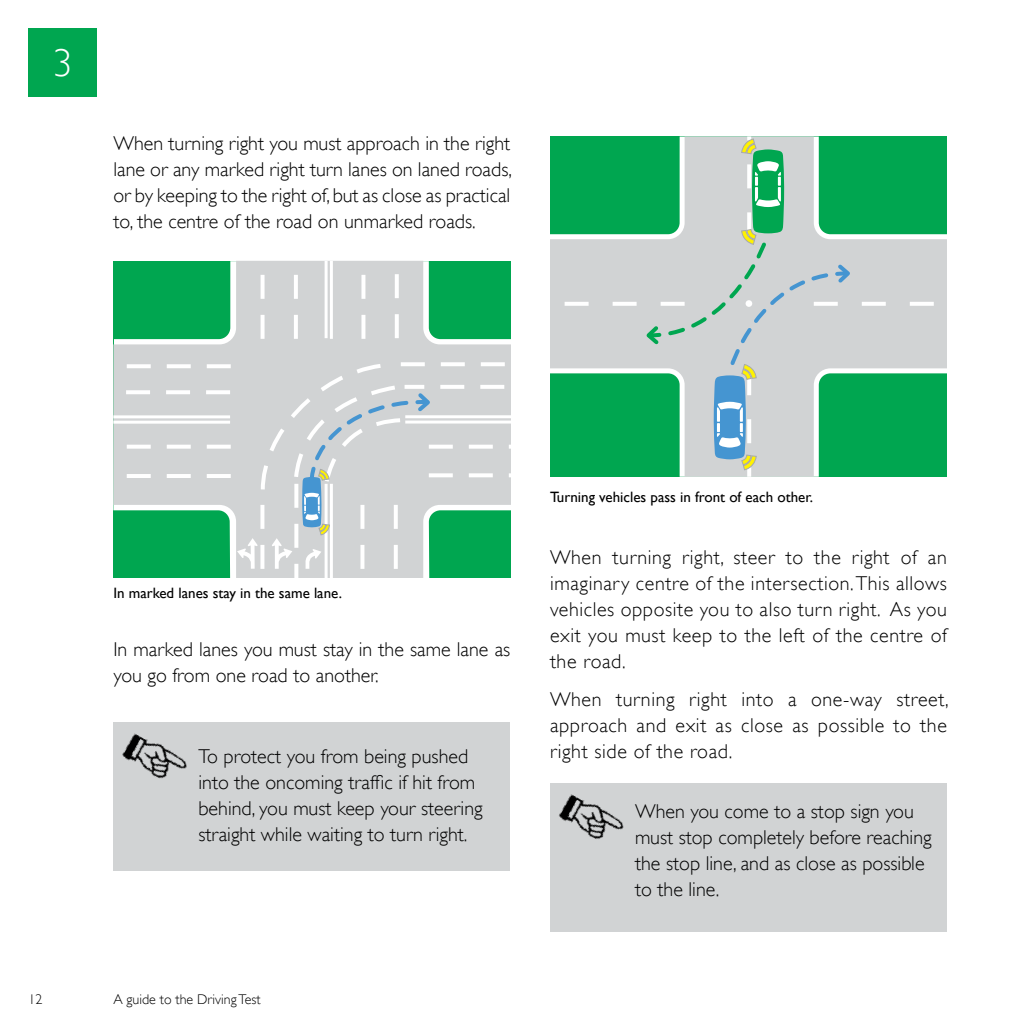
<style>
.page{position:relative;width:1032px;height:1032px;background:#fff}
.page>*{position:absolute;margin:0;border:0;box-sizing:border-box;transform-origin:0 0}
.t1{font:300 38.8px "Gill Sans";color:#fff}
.t2{font:300 20px/26px "Gill Sans";color:#000;text-align:justify}
.t3{font:15px "Gill Sans";color:#000}
.t4{font:300 14px "Gill Sans";color:#000}
</style>
<div class="page">
<div style="left:550px;top:783px;width:397px;height:149px;background:#d1d3d4"></div>
<img style="left:559px;top:794px;width:65px;height:45px">
<div style="left:113px;top:722px;width:397px;height:149px;background:#d1d3d4"></div>
<img style="left:122px;top:733px;width:65px;height:46px">
<div style="left:28px;top:28px;width:68px;height:68px;background:#00a650"></div>
<svg style="left:113px;top:261px;width:397px;height:317px;background:#85c4a5"></svg>
<hr style="left:325px;top:261px;width:3px;height:77px;background:#fff">
<hr style="left:330px;top:261px;width:3px;height:78px;background:#fff">
<svg style="left:294px;top:261px;width:4px;height:78px"></svg>
<svg style="left:261px;top:261px;width:4px;height:78px"></svg>
<svg style="left:361px;top:261px;width:4px;height:78px"></svg>
<svg style="left:395px;top:261px;width:4px;height:77px"></svg>
<svg style="left:113px;top:390px;width:117px;height:4px"></svg>
<svg style="left:113px;top:445px;width:118px;height:4px"></svg>
<svg style="left:113px;top:474px;width:118px;height:4px"></svg>
<hr style="left:113px;top:415px;width:117px;height:3px;background:#fff">
<hr style="left:113px;top:421px;width:117px;height:3px;background:#fff">
<svg style="left:113px;top:364px;width:118px;height:4px"></svg>
<svg style="left:237px;top:361px;width:273px;height:217px;background:#bfd1cb"></svg>
<svg style="left:550px;top:137px;width:397px;height:340px;background:#7bc19f"></svg>
<div style="left:745px;top:300px;width:7px;height:7px;background:#fff;border-radius:50%"></div>
<h1 class="t1" style="left:53px;top:40px;width:21px">3</h1>
<p class="t2" style="left:113px;top:130px;width:400px">When turning right you must approach in the right lane or any marked right turn lanes on laned roads, or by keeping to the right of, but as close as practical to, the centre of the road on unmarked roads.</p>
<p class="t3" style="left:113px;top:584px;width:230px">In marked lanes stay in the same lane.</p>
<p class="t2" style="left:113px;top:636px;width:398px">In marked lanes you must stay in the same lane as you go from one road to another.</p>
<p class="t2" style="left:198px;top:743px;width:286px;text-align:left">To protect you from being pushed into the oncoming traffic if hit from behind, you must keep your steering straight while waiting to turn right.</p>
<p class="t4" style="left:28px;top:991px;width:7px">12</p>
<p class="t4" style="left:113px;top:991px;width:149px">A guide to the Driving Test</p>
<p class="t3" style="left:550px;top:488px;width:264px">Turning vehicles pass in front of each other.</p>
<p class="t2" style="left:550px;top:545px;width:398px">When turning right, steer to the right of an imaginary centre of the intersection. This allows vehicles opposite you to also turn right. As you exit you must keep to the left of the centre of the road.</p>
<p class="t2" style="left:550px;top:686px;width:400px">When turning right into a one-way street, approach and exit as close as possible to the right side of the road.</p>
<p class="t2" style="left:635px;top:798px;width:298px;text-align:left">When you come to a stop sign you must stop completely before reaching the stop line, and as close as possible to the line.</p>
</div>
